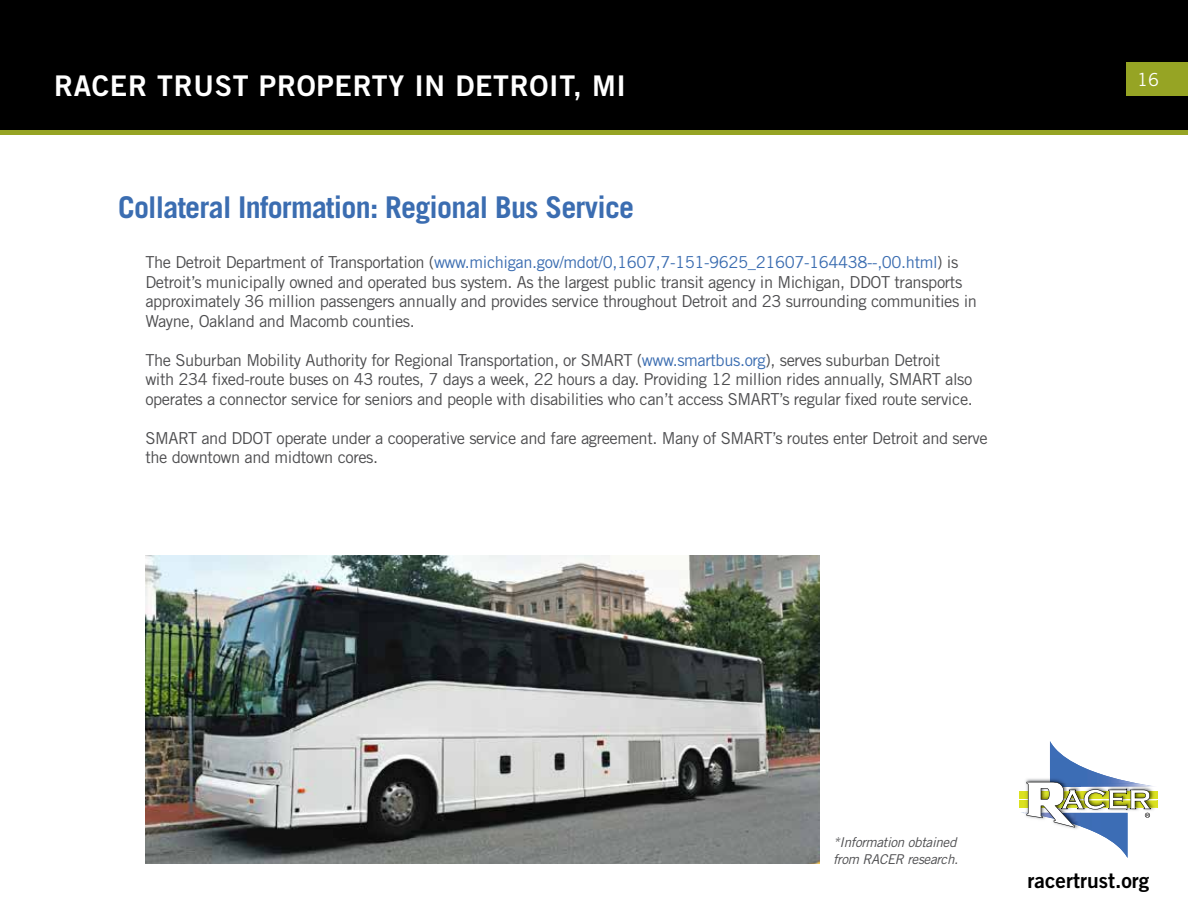
<style>
.page{position:relative;width:1188px;height:918px;background:#fff}
.page>*{position:absolute;margin:0;border:0;box-sizing:border-box;transform-origin:0 0}
.t1{font:700 30px "Trade Gothic LT Std";letter-spacing:-.025em;color:#3b6db1}
.t2{font:28.5px "Trade Gothic LT Std Bd 2";letter-spacing:.025em;color:#fff}
.t3{font:21px "Trade Gothic LT Std Bd 2";color:#000}
.t4{font:18px "Trade Gothic LT Std";color:#fff}
.t5{font:16.5px/19.5px "Trade Gothic LT Std";letter-spacing:-.025em;color:#4d4d4f}
.t6{font:italic 13.5px/16.5px "Trade Gothic LT Std";letter-spacing:-.025em;color:#4d4d4f}
.s1{color:#3b6db1}
</style>
<div class="page">
<div style="left:1px;top:1px;width:1186px;height:131px;background:#000"></div>
<div style="left:0;top:0;width:1188px;height:133px;border:2px solid #000"></div>
<div style="left:1126px;top:62px;width:62px;height:34px;background:#96a424"></div>
<div style="left:0;top:130px;width:1188px;height:5px;background:#96a424"></div>
<div style="left:1019px;top:791px;width:139px;height:7px;background:#dbe120"></div>
<div style="left:1019px;top:801px;width:139px;height:7px;background:#dbe120"></div>
<svg style="left:1021px;top:741px;width:137px;height:117px"></svg>
<img style="left:145px;top:555px;width:674px;height:309px">
<h2 class="t2" style="left:54px;top:68px;width:574px">RACER TRUST PROPERTY IN DETROIT, MI</h2>
<h1 class="t1" style="left:118px;top:189px;width:518px">Collateral Information: Regional Bus Service</h1>
<p class="t5" style="left:145px;top:253px;width:833px">The Detroit Department of Transportation (<span class="s1">www.michigan.gov/mdot/0,1607,7-151-9625_21607-164438--,00.html</span>) is Detroit’s municipally owned and operated bus system. As the largest public transit agency in Michigan, DDOT transports approximately 36 million passengers annually and provides service throughout Detroit and 23 surrounding communities in Wayne, Oakland and Macomb counties.</p>
<p class="t5" style="left:145px;top:350px;width:829px">The Suburban Mobility Authority for Regional Transportation, or SMART (<span class="s1">www.smartbus.org</span>), serves suburban Detroit with 234 fixed-route buses on 43 routes, 7 days a week, 22 hours a day. Providing 12 million rides annually, SMART also operates a connector service for seniors and people with disabilities who can’t access SMART’s regular fixed route service.</p>
<p class="t5" style="left:145px;top:428px;width:844px">SMART and DDOT operate under a cooperative service and fare agreement. Many of SMART’s routes enter Detroit and serve the downtown and midtown cores.</p>
<p class="t4" style="left:1137px;top:68px;width:23px">16</p>
<p class="t6" style="left:833px;top:835px;width:127px">*Information obtained from RACER research.</p>
<p class="t3" style="left:1028px;top:867px;width:123px">racertrust.org</p>
</div>
